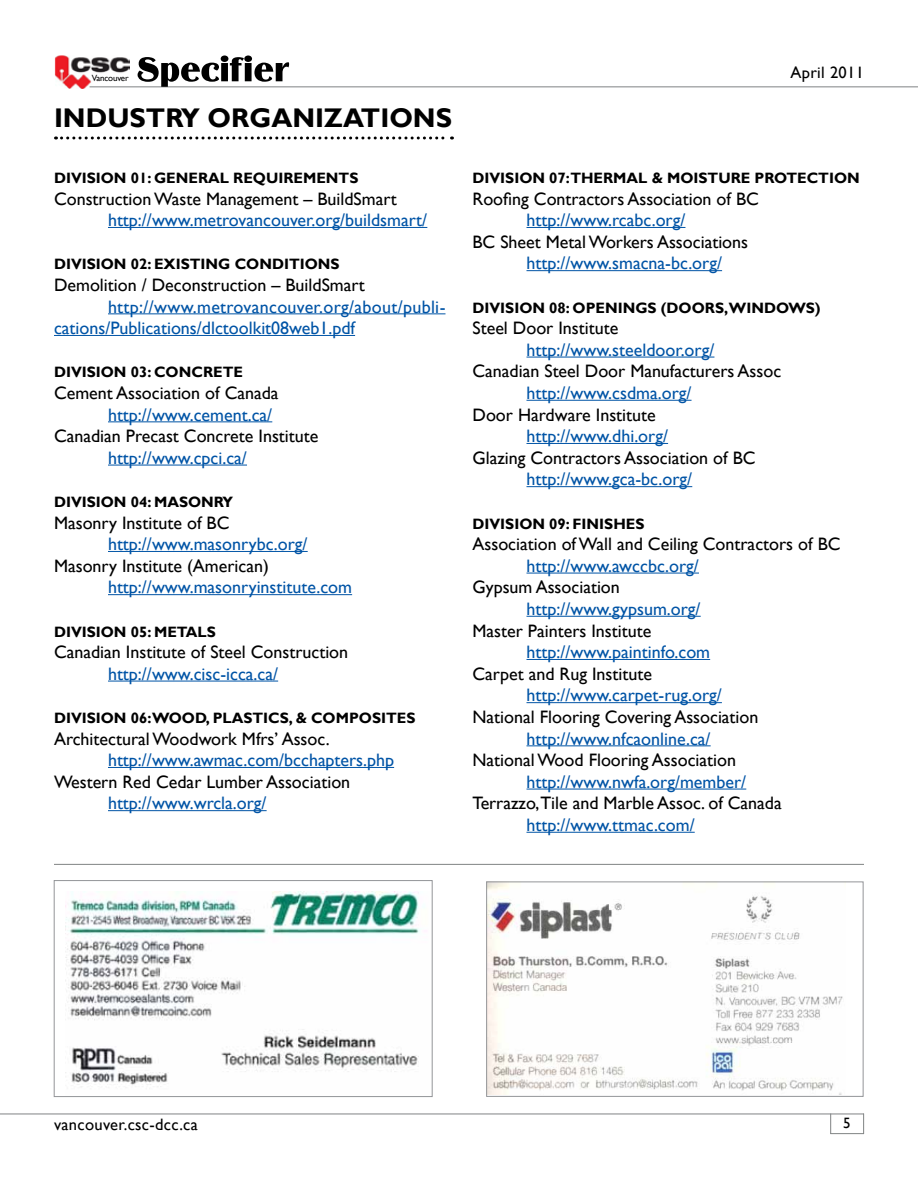
<style>
.page{position:relative;width:918px;height:1188px;background:#fff}
.page>*{position:absolute;margin:0;border:0;box-sizing:border-box;transform-origin:0 0}
.t1{font:700 27px "Gill Sans";color:#000}
.t2{font:18px "Gill Sans";color:#000}
.t3{font:18px/21.6px "Gill Sans";color:#0054a6}
.t4{font:16.5px "Gill Sans";letter-spacing:.02em;color:#000}
.t5{font:16.5px "Gill Sans";letter-spacing:.02em;color:#000}
.t6{font:700 15px "Gill Sans";color:#000}
.t7{font:15px "Gill Sans";color:#000}
.t8{font:9px "Gill Sans";letter-spacing:-.02em;color:#000}
</style>
<div class="page">
<hr style="left:0;top:1114px;width:864px;height:1px;background:#808384">
<hr style="left:830px;top:1133px;width:34px;height:1px;background:#808384">
<svg style="left:863px;top:1115px;width:1px;height:18px"></svg>
<svg style="left:830px;top:1114px;width:1px;height:20px"></svg>
<img style="left:54px;top:55px;width:75px;height:34px">
<hr style="left:90px;top:86px;width:828px;height:1px;background:#808384">
<svg style="left:138px;top:55px;width:151px;height:32px"></svg>
<img style="left:65px;top:891px;width:355px;height:196px">
<div style="left:54px;top:880px;width:378px;height:217px;border:1px solid #939598"></div>
<img style="left:488px;top:884px;width:355px;height:211px">
<div style="left:486px;top:882px;width:377px;height:215px;border:1px solid #939598"></div>
<hr style="left:54px;top:864px;width:810px;height:1px;background:#808384">
<svg style="left:56px;top:136px;width:397px;height:4px"></svg>
<hr style="left:108px;top:227px;width:319px;height:1px;background:#0054a6">
<hr style="left:108px;top:313px;width:338px;height:1px;background:#0054a6">
<hr style="left:54px;top:335px;width:301px;height:1px;background:#0054a6">
<hr style="left:108px;top:421px;width:164px;height:1px;background:#0054a6">
<hr style="left:108px;top:465px;width:139px;height:1px;background:#0054a6">
<hr style="left:108px;top:551px;width:200px;height:1px;background:#0054a6">
<hr style="left:108px;top:594px;width:244px;height:1px;background:#0054a6">
<hr style="left:108px;top:681px;width:170px;height:1px;background:#0054a6">
<hr style="left:108px;top:767px;width:286px;height:1px;background:#0054a6">
<hr style="left:108px;top:810px;width:159px;height:1px;background:#0054a6">
<hr style="left:526px;top:227px;width:159px;height:1px;background:#0054a6">
<hr style="left:526px;top:270px;width:196px;height:1px;background:#0054a6">
<hr style="left:526px;top:357px;width:188px;height:1px;background:#0054a6">
<hr style="left:526px;top:400px;width:166px;height:1px;background:#0054a6">
<hr style="left:526px;top:443px;width:142px;height:1px;background:#0054a6">
<hr style="left:526px;top:486px;width:166px;height:1px;background:#0054a6">
<hr style="left:526px;top:573px;width:173px;height:1px;background:#0054a6">
<hr style="left:526px;top:616px;width:175px;height:1px;background:#0054a6">
<hr style="left:526px;top:659px;width:184px;height:1px;background:#0054a6">
<hr style="left:526px;top:702px;width:196px;height:1px;background:#0054a6">
<hr style="left:526px;top:745px;width:185px;height:1px;background:#0054a6">
<hr style="left:526px;top:789px;width:220px;height:1px;background:#0054a6">
<hr style="left:526px;top:832px;width:169px;height:1px;background:#0054a6">
<p class="t8" style="left:92px;top:73px;width:38px">Vancouver</p>
<p class="t5" style="left:790px;top:63px;width:75px">April 2011</p>
<h1 class="t1" style="left:54px;top:101px;width:400px">INDUSTRY ORGANIZATIONS</h1>
<p class="t6" style="left:54px;top:169px;width:306px">DIVISION 01: GENERAL REQUIREMENTS</p>
<p class="t2" style="left:54px;top:188px;width:344px">Construction Waste Management – BuildSmart</p>
<p class="t3" style="left:108px;top:210px;width:321px">http://www.metrovancouver.org/buildsmart/</p>
<p class="t6" style="left:54px;top:255px;width:287px">DIVISION 02: EXISTING CONDITIONS</p>
<p class="t2" style="left:54px;top:274px;width:312px">Demolition / Deconstruction – BuildSmart</p>
<p class="t3" style="left:54px;top:296px;width:393px;text-indent:54px">http://www.metrovancouver.org/about/publi&shy;cations/Publications/dlctoolkit08web1.pdf</p>
<p class="t6" style="left:54px;top:363px;width:190px">DIVISION 03: CONCRETE</p>
<p class="t2" style="left:54px;top:382px;width:226px">Cement Association of Canada</p>
<p class="t3" style="left:108px;top:404px;width:166px">http://www.cement.ca/</p>
<p class="t2" style="left:54px;top:426px;width:266px">Canadian Precast Concrete Institute</p>
<p class="t3" style="left:108px;top:447px;width:141px">http://www.cpci.ca/</p>
<p class="t6" style="left:54px;top:493px;width:181px">DIVISION 04: MASONRY</p>
<p class="t2" style="left:54px;top:512px;width:177px">Masonry Institute of BC</p>
<p class="t3" style="left:108px;top:534px;width:201px">http://www.masonrybc.org/</p>
<p class="t2" style="left:54px;top:555px;width:216px">Masonry Institute (American)</p>
<p class="t3" style="left:108px;top:577px;width:246px">http://www.masonryinstitute.com</p>
<p class="t6" style="left:54px;top:622px;width:163px">DIVISION 05: METALS</p>
<p class="t2" style="left:54px;top:642px;width:296px">Canadian Institute of Steel Construction</p>
<p class="t3" style="left:108px;top:663px;width:172px">http://www.cisc-icca.ca/</p>
<p class="t6" style="left:54px;top:709px;width:363px">DIVISION 06:WOOD, PLASTICS, &amp; COMPOSITES</p>
<p class="t2" style="left:54px;top:728px;width:277px">Architectural Woodwork Mfrs’ Assoc.</p>
<p class="t3" style="left:108px;top:750px;width:288px">http://www.awmac.com/bcchapters.php</p>
<p class="t2" style="left:54px;top:771px;width:298px">Western Red Cedar Lumber Association</p>
<p class="t3" style="left:108px;top:793px;width:160px">http://www.wrcla.org/</p>
<p class="t6" style="left:472px;top:169px;width:389px">DIVISION 07:THERMAL &amp; MOISTURE PROTECTION</p>
<p class="t2" style="left:472px;top:188px;width:288px">Roofing Contractors Association of BC</p>
<p class="t3" style="left:526px;top:210px;width:160px">http://www.rcabc.org/</p>
<p class="t2" style="left:472px;top:231px;width:277px">BC Sheet Metal Workers Associations</p>
<p class="t3" style="left:526px;top:253px;width:197px">http://www.smacna-bc.org/</p>
<p class="t6" style="left:472px;top:298px;width:350px">DIVISION 08: OPENINGS (DOORS,WINDOWS)</p>
<p class="t2" style="left:472px;top:318px;width:147px">Steel Door Institute</p>
<p class="t3" style="left:526px;top:339px;width:189px">http://www.steeldoor.org/</p>
<p class="t2" style="left:472px;top:361px;width:310px">Canadian Steel Door Manufacturers Assoc</p>
<p class="t3" style="left:526px;top:382px;width:167px">http://www.csdma.org/</p>
<p class="t2" style="left:472px;top:404px;width:185px">Door Hardware Institute</p>
<p class="t3" style="left:526px;top:426px;width:143px">http://www.dhi.org/</p>
<p class="t2" style="left:472px;top:447px;width:285px">Glazing Contractors Association of BC</p>
<p class="t3" style="left:526px;top:469px;width:167px">http://www.gca-bc.org/</p>
<p class="t6" style="left:472px;top:514px;width:173px">DIVISION 09: FINISHES</p>
<p class="t2" style="left:472px;top:534px;width:370px">Association of Wall and Ceiling Contractors of BC</p>
<p class="t3" style="left:526px;top:555px;width:174px">http://www.awccbc.org/</p>
<p class="t2" style="left:472px;top:577px;width:149px">Gypsum Association</p>
<p class="t3" style="left:526px;top:598px;width:176px">http://www.gypsum.org/</p>
<p class="t2" style="left:472px;top:620px;width:180px">Master Painters Institute</p>
<p class="t3" style="left:526px;top:642px;width:185px">http://www.paintinfo.com</p>
<p class="t2" style="left:472px;top:663px;width:181px">Carpet and Rug Institute</p>
<p class="t3" style="left:526px;top:685px;width:197px">http://www.carpet-rug.org/</p>
<p class="t2" style="left:472px;top:706px;width:288px">National Flooring Covering Association</p>
<p class="t3" style="left:526px;top:728px;width:186px">http://www.nfcaonline.ca/</p>
<p class="t2" style="left:472px;top:750px;width:265px">National Wood Flooring Association</p>
<p class="t3" style="left:526px;top:771px;width:221px">http://www.nwfa.org/member/</p>
<p class="t2" style="left:472px;top:793px;width:311px">Terrazzo,Tile and Marble Assoc. of Canada</p>
<p class="t3" style="left:526px;top:814px;width:170px">http://www.ttmac.com/</p>
<p class="t4" style="left:54px;top:1115px;width:145px">vancouver.csc-dcc.ca</p>
<p class="t7" style="left:843px;top:1115px;width:9px">5</p>
</div>
